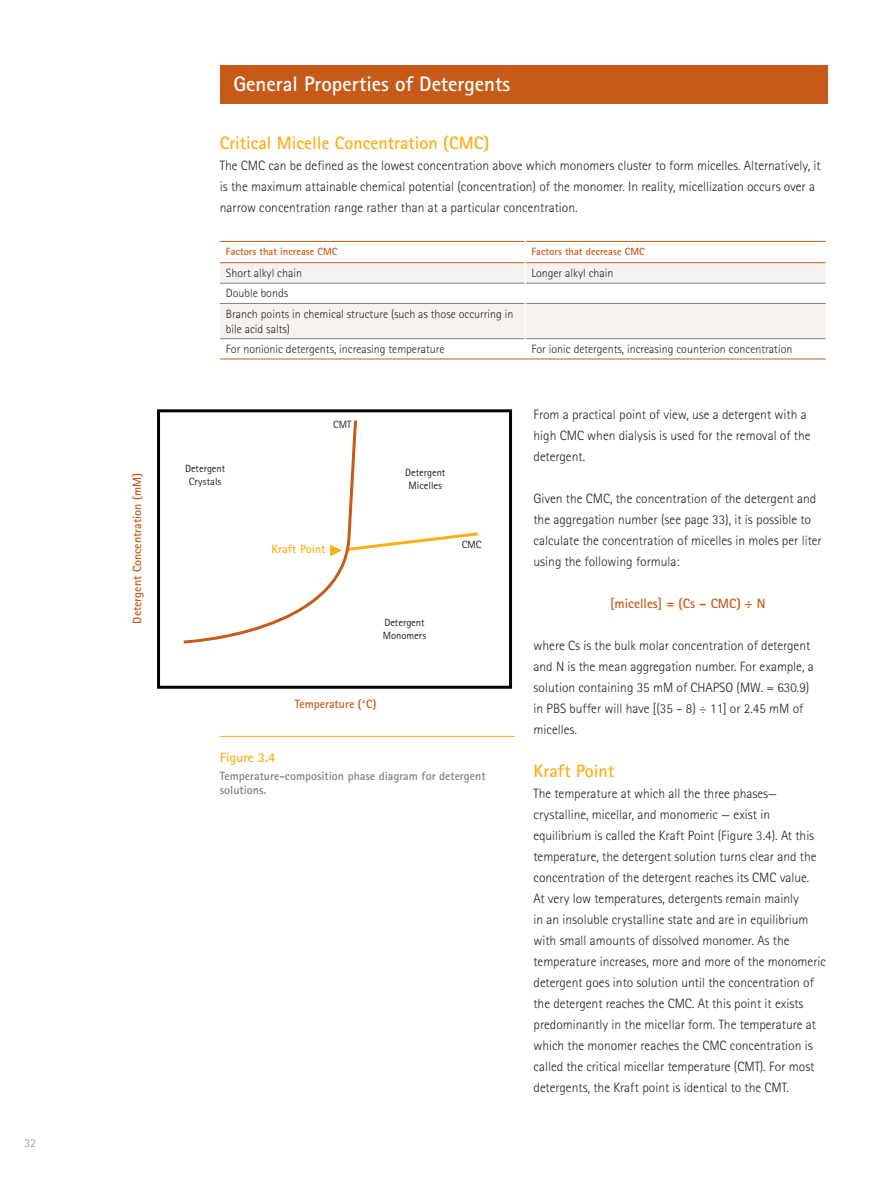
<style>
.page{position:relative;width:891px;height:1188px;background:#fff}
.page>*{position:absolute;margin:0;border:0;box-sizing:border-box;transform-origin:0 0}
.t1{font:700 21px "Merck Sans Serif Pro";color:#fff}
.t2{font:700 18px "Merck Sans Serif Pro";color:#fcaf17}
.t3{font:300 13.5px/21px "Merck Sans Serif Pro";color:#231f20}
.t4{font:700 13.5px "Merck Sans Serif Pro";color:#c85a19}
.t5{font:700 13.5px "Merck Sans Serif Pro";color:#fcaf17}
.t6{font:300 12px/20.2px "Merck Sans Serif Pro";color:#231f20}
.t7{font:700 12px/13.5px "Merck Sans Serif Pro";color:#7f8083}
.t8{font:700 12px "Merck Sans Serif Pro";color:#c85a19}
.t9{font:700 12px "Merck Sans Serif Pro";color:#fcaf17}
.t10{font:12px "Merck Sans Serif Pro";color:#9fa1a4}
.t11{font:10.5px/12.6px "Merck Sans Serif Pro";color:#231f20;text-align:center}
.t12{font:700 10.5px "Merck Sans Serif Pro";color:#c85a19}
</style>
<div class="page">
<svg style="left:220px;top:263px;width:606px;height:75px;fill:#f6f2ef"></svg>
<hr style="left:220px;top:241px;width:305px;height:1px;background:#c85a19">
<hr style="left:526px;top:241px;width:300px;height:1px;background:#c85a19">
<hr style="left:220px;top:262px;width:305px;height:1px;background:#c85a19">
<hr style="left:526px;top:262px;width:300px;height:1px;background:#c85a19">
<hr style="left:220px;top:283px;width:305px;height:1px;background:#7f8083">
<hr style="left:526px;top:283px;width:300px;height:1px;background:#7f8083">
<hr style="left:220px;top:303px;width:305px;height:1px;background:#7f8083">
<hr style="left:526px;top:303px;width:300px;height:1px;background:#7f8083">
<hr style="left:220px;top:338px;width:305px;height:1px;background:#7f8083">
<hr style="left:526px;top:338px;width:300px;height:1px;background:#7f8083">
<svg style="left:525px;top:263px;width:1px;height:40px"></svg>
<hr style="left:525px;top:303px;width:1px;height:36px;background:#fff">
<hr style="left:220px;top:359px;width:305px;height:1px;background:#c85a19">
<hr style="left:525px;top:359px;width:301px;height:1px;background:#c85a19">
<div style="left:220px;top:65px;width:607px;height:38px;background:#c85a19"></div>
<hr style="left:220px;top:736px;width:295px;height:1px;background:#fcaf17">
<div style="left:157px;top:409px;width:355px;height:280px;border:3px solid #030505"></div>
<svg style="left:183px;top:420px;width:295px;height:224px"></svg>
<p class="t10" style="left:24px;top:1136px;width:13px">32</p>
<p class="t8" style="left:129px;top:624px;width:152px;rotate:-90deg">Detergent Concentration (mM)</p>
<h1 class="t1" style="left:233px;top:71px;width:278px">General Properties of Detergents</h1>
<h2 class="t2" style="left:220px;top:132px;width:271px">Critical Micelle Concentration (CMC)</h2>
<p class="t3" style="left:220px;top:155px;width:602px">The CMC can be defined as the lowest concentration above which monomers cluster to form micelles. Alternatively, it is the maximum attainable chemical potential (concentration) of the monomer. In reality, micellization occurs over a narrow concentration range rather than at a particular concentration.</p>
<p class="t12" style="left:226px;top:244px;width:113px">Factors that increase CMC</p>
<p class="t12" style="left:531px;top:244px;width:115px">Factors that decrease CMC</p>
<p class="t6" style="left:226px;top:263px;width:78px">Short alkyl chain</p>
<p class="t6" style="left:531px;top:263px;width:84px">Longer alkyl chain</p>
<p class="t6" style="left:226px;top:283px;width:289px">Double bonds<br>Branch points in chemical structure (such as those occurring in</p>
<p class="t6" style="left:226px;top:319px;width:220px">bile acid salts)<br>For nonionic detergents, increasing temperature</p>
<p class="t6" style="left:531px;top:339px;width:263px">For ionic detergents, increasing counterion concentration</p>
<p class="t11" style="left:185px;top:463px;width:42px">Detergent<br>Crystals</p>
<p class="t11" style="left:333px;top:418px;width:20px">CMT</p>
<p class="t9" style="left:272px;top:541px;width:55px">Kraft Point</p>
<p class="t11" style="left:405px;top:466px;width:42px">Detergent<br>Micelles</p>
<p class="t11" style="left:462px;top:538px;width:21px">CMC</p>
<p class="t11" style="left:383px;top:617px;width:45px;text-align:left">Detergent<br>Monomers</p>
<p class="t8" style="left:295px;top:696px;width:83px">Temperature (°C)</p>
<p class="t5" style="left:220px;top:749px;width:57px">Figure 3.4</p>
<p class="t7" style="left:220px;top:769px;width:267px">Temperature-composition phase diagram for detergent solutions.</p>
<p class="t3" style="left:534px;top:404px;width:279px">From a practical point of view, use a detergent with a high CMC when dialysis is used for the removal of the detergent.</p>
<p class="t3" style="left:534px;top:488px;width:290px">Given the CMC, the concentration of the detergent and the aggregation number (see page 33), it is possible to calculate the concentration of micelles in moles per liter using the following formula:</p>
<p class="t4" style="left:610px;top:595px;width:157px">[micelles] = (Cs – CMC) ÷ N</p>
<p class="t3" style="left:534px;top:635px;width:282px">where Cs is the bulk molar concentration of detergent and N is the mean aggregation number. For example, a solution containing 35 mM of CHAPSO (MW. = 630.9) in PBS buffer will have [(35 – 8) ÷ 11] or 2.45 mM of micelles.</p>
<h2 class="t2" style="left:534px;top:759px;width:82px">Kraft Point</h2>
<p class="t3" style="left:534px;top:783px;width:294px">The temperature at which all the three phases— crystalline, micellar, and monomeric — exist in equilibrium is called the Kraft Point (Figure 3.4). At this temperature, the detergent solution turns clear and the concentration of the detergent reaches its CMC value.<br>At very low temperatures, detergents remain mainly<br>in an insoluble crystalline state and are in equilibrium with small amounts of dissolved monomer. As the temperature increases, more and more of the monomeric detergent goes into solution until the concentration of the detergent reaches the CMC. At this point it exists predominantly in the micellar form. The temperature at which the monomer reaches the CMC concentration is called the critical micellar temperature (CMT). For most detergents, the Kraft point is identical to the CMT.</p>
</div>
